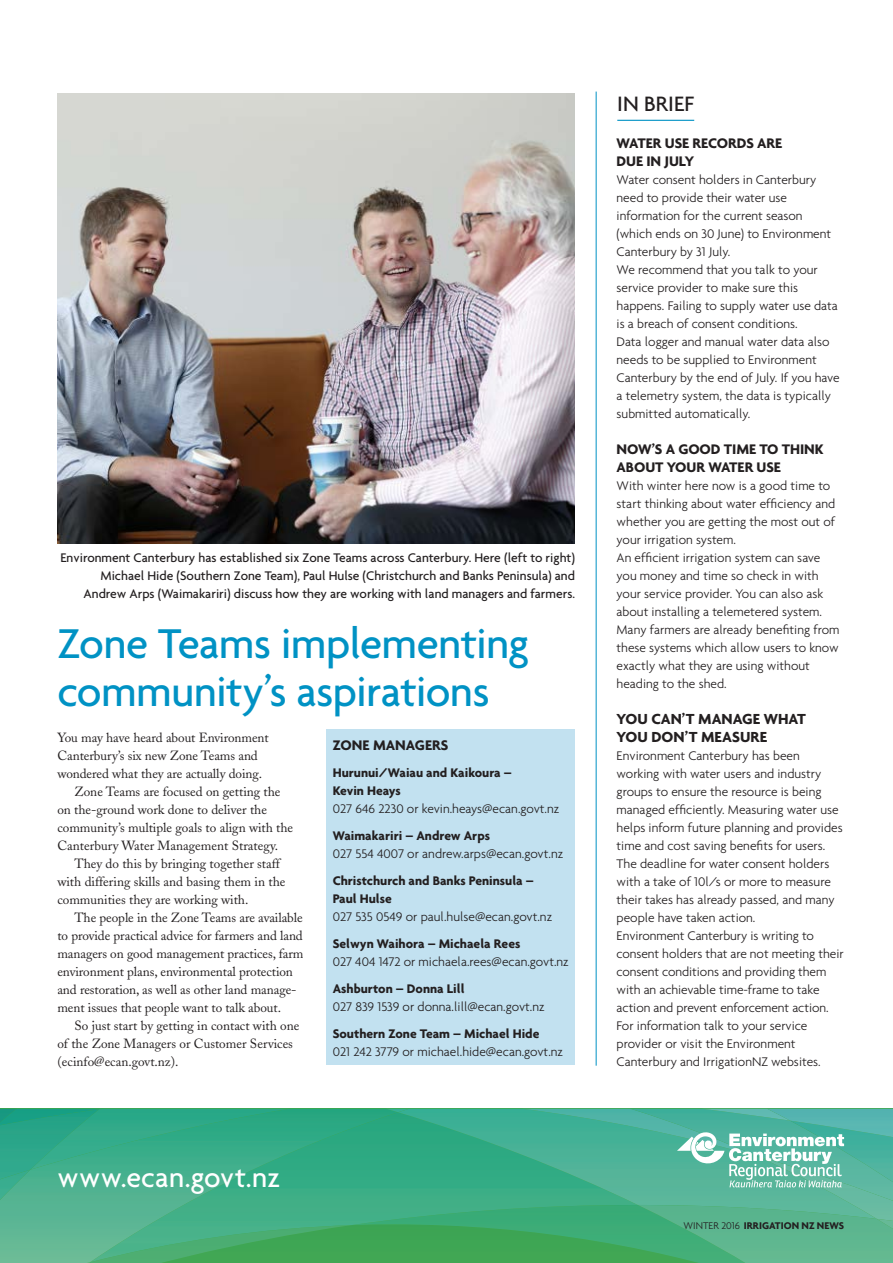
<style>
.page{position:relative;width:893px;height:1263px;background:#fff}
.page>*{position:absolute;margin:0;border:0;box-sizing:border-box;transform-origin:0 0}
.Headlines_-_Smaller{font:500 45px/48px "Agenda";letter-spacing:-.015em;color:#0092c4}
.t1{font:500 30px "Agenda";letter-spacing:.005em;color:#fff}
.Corner_Page_headers{font:500 22.5px "Agenda";color:#231f20}
.In_Brief_Headlines{font:700 15.75px/18px "Agenda";color:#231f20}
.Subheads_in_Copy{font:700 15px/18px "Agenda";letter-spacing:-.005em;color:#231f20}
.In_Brief_Body_Copy{font:700 15px "Agenda";color:#231f20}
.In_Brief_Body_Copy-2{font:300 13.5px/18px "Agenda";color:#231f20}
.t2{font:500 13.5px/18px "Agenda";color:#231f20;text-align:right}
.In_Brief_Body_Copy-3{font:700 13.5px/18px "Agenda";color:#231f20}
.Body_Copy{font:13.2px/18px "Adobe Caslon";color:#231f20}
.Body_Copy_-_First_Pa{font:13.2px/18px "Adobe Caslon";letter-spacing:-.005em;color:#231f20}
.t3{font:700 10.5px "Agenda";color:#231f20}
.s1{font-weight:700}
.s2{font-weight:300}
</style>
<div class="page">
<img style="left:398px;top:1219px;width:240px;height:43px">
<img style="left:1px;top:1109px;width:397px;height:154px">
<img style="left:99px;top:1109px;width:190px;height:61px">
<img style="left:1px;top:1179px;width:29px;height:21px">
<img style="left:1px;top:1125px;width:98px;height:54px">
<img style="left:1px;top:1109px;width:99px;height:16px">
<img style="left:1px;top:1109px;width:16px;height:13px">
<img style="left:638px;top:1219px;width:255px;height:44px">
<img style="left:398px;top:1109px;width:359px;height:110px">
<img style="left:522px;top:1109px;width:108px;height:47px">
<img style="left:386px;top:1109px;width:23px;height:3px">
<img style="left:877px;top:1223px;width:16px;height:15px">
<img style="left:757px;top:1206px;width:136px;height:17px">
<img style="left:630px;top:1109px;width:263px;height:97px">
<img style="left:701px;top:1109px;width:66px;height:11px">
<img style="left:790px;top:1140px;width:103px;height:52px">
<img style="left:767px;top:1109px;width:126px;height:31px">
<svg style="left:0;top:1223px;width:1px;height:40px"></svg>
<img style="left:0;top:1192px;width:1px;height:31px">
<img style="left:0;top:1140px;width:1px;height:52px">
<img style="left:0;top:1109px;width:1px;height:31px">
<svg style="left:677px;top:1132px;width:167px;height:55px"></svg>
<img style="left:57px;top:94px;width:518px;height:450px">
<div style="left:327px;top:729px;width:248px;height:336px;background:#c2e1f0"></div>
<hr style="left:617px;top:120px;width:77px;height:1px;background:#0092c4">
<hr style="left:596px;top:92px;width:1px;height:974px;background:#0092c4">
<p class="t2" style="left:60px;top:548px;width:516px">Environment Canterbury has established six Zone Teams across Canterbury. Here (left to right)<br>Michael Hide (Southern Zone Team), Paul Hulse (Christchurch and Banks Peninsula) and<br>Andrew Arps (Waimakariri) discuss how they are working with land managers and farmers.</p>
<p class="Headlines_-_Smaller" style="left:57px;top:618px;width:473px">Zone Teams implementing community’s aspirations</p>
<p class="Body_Copy_-_First_Pa" style="left:57px;top:728px;width:213px">You may have heard about Environment<br>Canterbury’s six new Zone Teams and wondered what they are actually doing.</p>
<p class="Body_Copy" style="left:57px;top:782px;width:237px;text-indent:17px">Zone Teams are focused on getting the on the-ground work done to deliver the community’s multiple goals to align with the Canterbury Water Management Strategy.</p>
<p class="Body_Copy" style="left:57px;top:854px;width:230px;text-indent:17px">They do this by bringing together staff with differing skills and basing them in the communities they are working with.</p>
<p class="Body_Copy" style="left:57px;top:908px;width:248px;text-indent:17px">The people in the Zone Teams are available to provide practical advice for farmers and land managers on good management practices, farm environment plans, environmental protection and restoration, as well as other land manage&shy;ment issues that people want to talk about.</p>
<p class="Body_Copy" style="left:57px;top:1016px;width:243px;text-indent:17px">So just start by getting in contact with one of the Zone Managers or Customer Services (ecinfo@ecan.govt.nz).</p>
<p class="In_Brief_Body_Copy" style="left:333px;top:736px;width:117px">ZONE MANAGERS</p>
<p class="In_Brief_Body_Copy-2" style="left:333px;top:763px;width:228px"><span class="s1">Hurunui/Waiau and Kaikoura –<br>Kevin Heays<br></span>027 646 2230 or kevin.heays@ecan.govt.nz</p>
<p class="In_Brief_Body_Copy-2" style="left:333px;top:826px;width:232px"><span class="s1">Waimakariri – Andrew Arps<br></span>027 554 4007 or andrew.arps@ecan.govt.nz</p>
<p class="In_Brief_Body_Copy-3" style="left:333px;top:871px;width:221px">Christchurch and Banks Peninsula –<br>Paul Hulse<br><span class="s2">027 535 0549 or paul.hulse@ecan.govt.nz</span></p>
<p class="In_Brief_Body_Copy-2" style="left:333px;top:934px;width:238px"><span class="s1">Selwyn Waihora – Michaela Rees<br></span>027 404 1472 or michaela.rees@ecan.govt.nz</p>
<p class="In_Brief_Body_Copy-2" style="left:333px;top:979px;width:213px"><span class="s1">Ashburton – Donna Lill<br></span>027 839 1539 or donna.lill@ecan.govt.nz</p>
<p class="In_Brief_Body_Copy-2" style="left:333px;top:1024px;width:232px"><span class="s1">Southern Zone Team – Michael Hide<br></span>021 242 3779 or michael.hide@ecan.govt.nz</p>
<h2 class="t1" style="left:57px;top:1159px;width:224px">www.ecan.govt.nz</h2>
<p class="Corner_Page_headers" style="left:617px;top:90px;width:78px">IN BRIEF</p>
<p class="Subheads_in_Copy" style="left:617px;top:133px;width:167px">WATER USE RECORDS ARE<br>DUE IN JULY</p>
<p class="In_Brief_Body_Copy-2" style="left:617px;top:170px;width:216px">Water consent holders in Canterbury need to provide their water use information for the current season (which ends on 30 June) to Environment<br>Canterbury by 31 July.</p>
<p class="In_Brief_Body_Copy-2" style="left:617px;top:260px;width:223px">We recommend that you talk to your service provider to make sure this happens. Failing to supply water use data is a breach of consent conditions.</p>
<p class="In_Brief_Body_Copy-2" style="left:617px;top:332px;width:225px">Data logger and manual water data also needs to be supplied to Environment Canterbury by the end of July. If you have a telemetry system, the data is typically submitted automatically.</p>
<p class="Subheads_in_Copy" style="left:617px;top:439px;width:209px">NOW’S A GOOD TIME TO THINK<br>ABOUT YOUR WATER USE</p>
<p class="In_Brief_Body_Copy-2" style="left:617px;top:476px;width:220px">With winter here now is a good time to start thinking about water efficiency and whether you are getting the most out of your irrigation system.</p>
<p class="In_Brief_Body_Copy-2" style="left:617px;top:548px;width:224px">An efficient irrigation system can save you money and time so check in with your service provider. You can also ask about installing a telemetered system.<br>Many farmers are already benefiting from these systems which allow users to know exactly what they are using without heading to the shed.</p>
<p class="In_Brief_Headlines" style="left:617px;top:709px;width:191px">YOU CAN’T MANAGE WHAT<br>YOU DON’T MEASURE</p>
<p class="In_Brief_Body_Copy-2" style="left:617px;top:746px;width:228px">Environment Canterbury has been working with water users and industry groups to ensure the resource is being managed efficiently. Measuring water use helps inform future planning and provides time and cost saving benefits for users.</p>
<p class="In_Brief_Body_Copy-2" style="left:617px;top:854px;width:220px">The deadline for water consent holders with a take of 10l/s or more to measure their takes has already passed, and many people have taken action.</p>
<p class="In_Brief_Body_Copy-2" style="left:617px;top:926px;width:229px">Environment Canterbury is writing to consent holders that are not meeting their consent conditions and providing them with an achievable time-frame to take action and prevent enforcement action.</p>
<p class="In_Brief_Body_Copy-2" style="left:617px;top:1016px;width:206px">For information talk to your service provider or visit the Environment<br>Canterbury and IrrigationNZ websites.</p>
<p class="t3" style="left:684px;top:1219px;width:162px"><span class="s2">WINTER 2016</span> IRRIGATION NZ NEWS</p>
</div>
